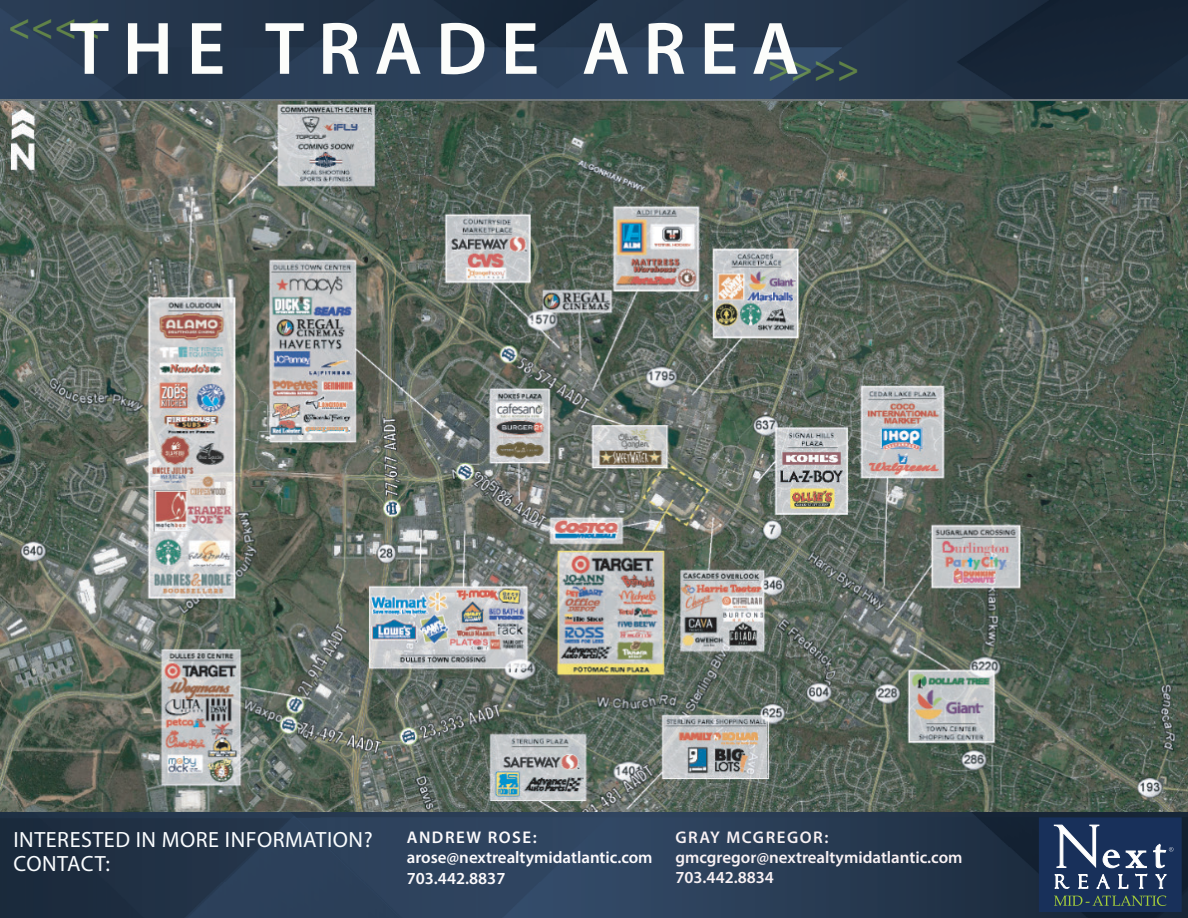
<style>
.page{position:relative;width:1188px;height:918px;background:#fff}
.page>*{position:absolute;margin:0;border:0;box-sizing:border-box;transform-origin:0 0}
.t1{font:600 75px "Myriad Pro";letter-spacing:.18em;color:#fcfdfb}
.t2{font:22.05px/24.8px "Myriad Pro";letter-spacing:.025em;color:#fafdff}
.t3{font:600 16.95px/20.2px "Myriad Pro";color:#f9f2f4}
.t4{font:600 16.95px/20.2px "Myriad Pro";color:#fdfbfd}
</style>
<div class="page">
<img style="left:0;top:0;width:1188px;height:788px">
<img style="left:1px;top:99px;width:1187px;height:714px">
<img style="left:0;top:813px;width:1188px;height:105px">
<div style="left:1039px;top:818px;width:142px;height:93px;background:#18305a"></div>
<div style="left:1039px;top:817px;width:143px;height:95px;border:1px solid #18305a"></div>
<svg style="left:1053px;top:824px;width:120px;height:82px"></svg>
<svg style="left:10px;top:19px;width:88px;height:20px;background:#293c55"></svg>
<h1 class="t1" style="left:70px;top:1px;width:791px">THE TRADE AREA<sub>&gt;&gt;&gt;&gt;</sub></h1>
<h2 class="t2" style="left:14px;top:826px;width:361px">INTERESTED IN MORE INFORMATION?<br>CONTACT:</h2>
<p class="t4" style="left:407px;top:827px;width:247px">ANDREW ROSE: arose@nextrealtymidatlantic.com<br>703.442.8837</p>
<p class="t3" style="left:675px;top:827px;width:289px">GRAY MCGREGOR: gmcgregor@nextrealtymidatlantic.com<br>703.442.8834</p>
</div>
